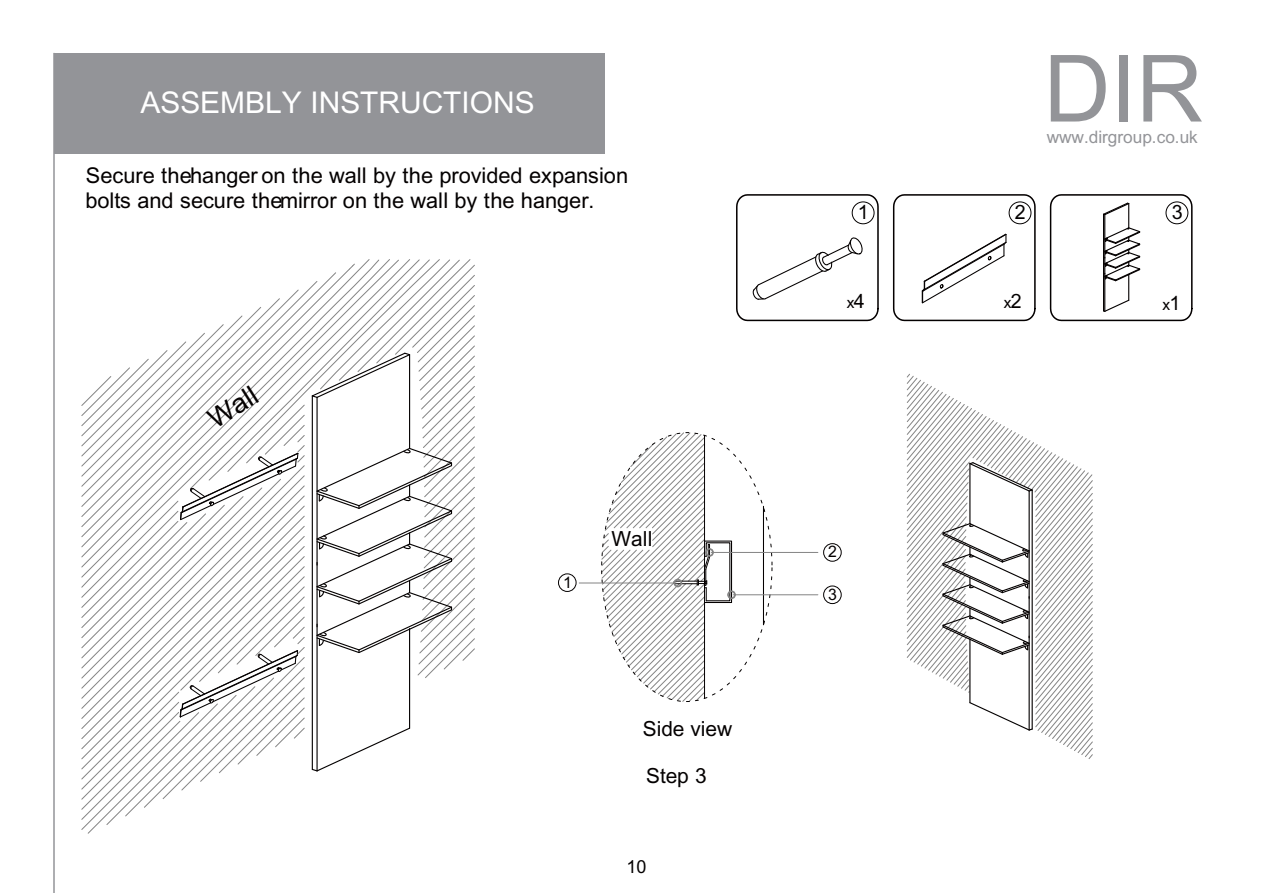
<style>
.page{position:relative;width:1263px;height:893px;background:#fff}
.page>*{position:absolute;margin:0;border:0;box-sizing:border-box;transform-origin:0 0}
.t1{font:93px "+Arial";color:#939498}
.t2{font:30px "+Arial";color:#fff}
.t3{font:27.15px "+Arial";color:#040000}
.t4{font:21.75px/25.5px "+Arial";color:#040000}
.t5{font:20.85px "+Arial";color:#040000}
.t6{font:19.8px "+Arial";color:#040000}
.t7{font:18px "+Arial";color:#040000}
.t8{font:17.25px "+Arial";color:#939498}
.t9{font:15.9px "+Arial";color:#040000}
.t10{font:15.6px "+Arial";color:#040000}
.s1{font-size:19.8px}
</style>
<div class="page">
<div style="left:54px;top:53px;width:551px;height:101px;background:#939498"></div>
<hr style="left:53px;top:53px;width:2px;height:840px;background:#939498">
<svg style="left:601px;top:432px;width:172px;height:270px"></svg>
<div style="left:558px;top:573px;width:18px;height:19px;border:1px solid #040000;border-radius:50%"></div>
<div style="left:823px;top:543px;width:19px;height:19px;border:1px solid #040000;border-radius:50%"></div>
<div style="left:823px;top:586px;width:19px;height:18px;border:1px solid #040000;border-radius:50%"></div>
<hr style="left:763px;top:506px;width:1px;height:119px;background:#040000">
<svg style="left:81px;top:298px;width:224px;height:535px"></svg>
<svg style="left:892px;top:194px;width:144px;height:128px"></svg>
<svg style="left:736px;top:194px;width:143px;height:128px"></svg>
<hr style="left:579px;top:583px;width:95px;height:1px;background:#848484">
<hr style="left:713px;top:552px;width:105px;height:1px;background:#848484">
<div style="left:727px;top:590px;width:9px;height:9px;border:7px solid #848484;border-radius:50%"></div>
<svg style="left:602px;top:433px;width:133px;height:268px"></svg>
<hr style="left:735px;top:594px;width:83px;height:1px;background:#848484">
<hr style="left:312px;top:396px;width:1px;height:373px;background:#040000">
<svg style="left:311px;top:727px;width:100px;height:45px"></svg>
<hr style="left:316px;top:397px;width:2px;height:374px;background:#040000">
<hr style="left:409px;top:629px;width:1px;height:99px;background:#040000">
<svg style="left:311px;top:259px;width:164px;height:419px"></svg>
<svg style="left:907px;top:374px;width:186px;height:385px"></svg>
<svg style="left:1049px;top:194px;width:144px;height:128px"></svg>
<h2 class="t2" style="left:141px;top:82px;width:396px">ASSEMBLY INSTRUCTIONS</h2>
<p class="t4" style="left:85px;top:163px;width:544px">Secure the hanger on the wall by the provided expansion bolts and secure the mirror on the wall by the hanger.</p>
<p class="t3" style="left:201px;top:405px;width:54px;rotate:-32deg">Wall</p>
<p class="t9" style="left:563px;top:571px;width:10px">1</p>
<p class="t5" style="left:612px;top:525px;width:42px">Wall</p>
<p class="t5" style="left:643px;top:714px;width:91px">Side view</p>
<p class="t5" style="left:646px;top:762px;width:62px">Step 3</p>
<p class="t7" style="left:626px;top:854px;width:21px">10</p>
<h1 class="t1" style="left:1043px;top:25px;width:161px">DIR</h1>
<p class="t8" style="left:1047px;top:125px;width:153px">www.dirgroup.co.uk</p>
<p class="t6" style="left:858px;top:198px;width:12px">1</p>
<p class="t6" style="left:1015px;top:198px;width:12px">2</p>
<p class="t6" style="left:1172px;top:198px;width:12px">3</p>
<p class="t10" style="left:847px;top:292px;width:19px">x<span class="s1">4</span></p>
<p class="t10" style="left:1004px;top:292px;width:19px">x<span class="s1">2</span></p>
<p class="t10" style="left:1162px;top:293px;width:19px">x<span class="s1">1</span></p>
<p class="t9" style="left:828px;top:541px;width:10px">2</p>
<p class="t9" style="left:828px;top:583px;width:10px">3</p>
</div>
